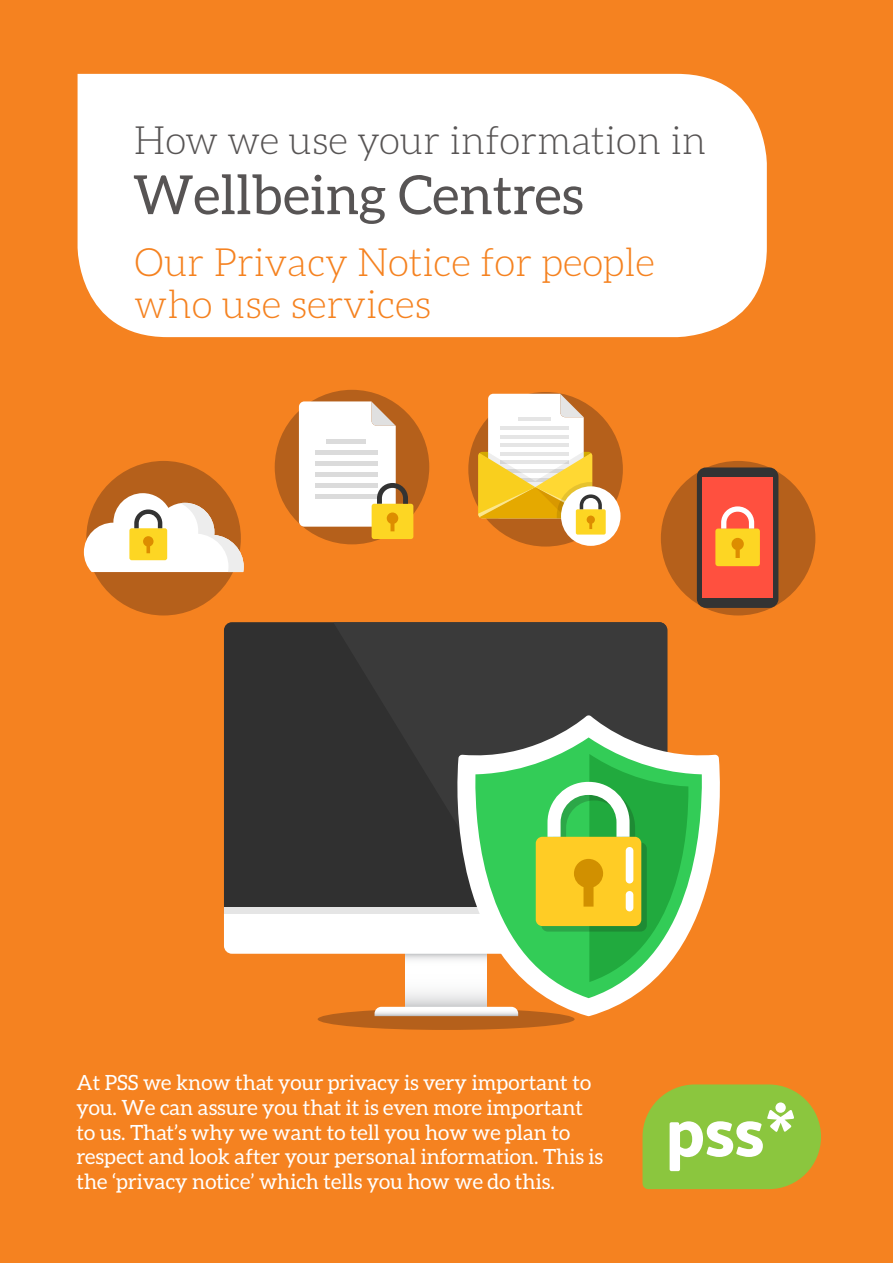
<style>
.page{position:relative;width:893px;height:1263px;background:#f58220}
.page>*{position:absolute;margin:0;border:0;box-sizing:border-box;transform-origin:0 0}
.t1{font:54px "Aleo";color:#575454}
.t2{font:300 39px/42px "Aleo";color:#f58220}
.t3{font:300 39px "Aleo";color:#575454}
.t4{font:21px/24.8px "Aleo";color:#fff}
</style>
<div class="page">
<div style="left:78px;top:74px;width:689px;height:263px;background:#fff"></div>
<svg style="left:642px;top:1084px;width:179px;height:105px;background:#a5c655"></svg>
<div style="left:775px;top:1102px;width:11px;height:11px;background:#fff;border-radius:50%"></div>
<div style="left:275px;top:390px;width:154px;height:154px;background:#b5601b;border-radius:50%"></div>
<div style="left:468px;top:392px;width:155px;height:155px;background:#b5601b;border-radius:50%"></div>
<div style="left:661px;top:461px;width:154px;height:154px;background:#b5601b;border-radius:50%"></div>
<div style="left:86px;top:461px;width:155px;height:154px;background:#b5601b;border-radius:50%"></div>
<svg style="left:318px;top:1008px;width:257px;height:22px;background:#b6611c"></svg>
<svg style="left:406px;top:982px;width:41px;height:25px"></svg>
<svg style="left:375px;top:1007px;width:72px;height:9px"></svg>
<div style="left:224px;top:622px;width:109px;height:132px;background:#303030"></div>
<svg style="left:333px;top:622px;width:334px;height:132px;background:#383838"></svg>
<svg style="left:447px;top:715px;width:273px;height:301px"></svg>
<svg style="left:475px;top:737px;width:227px;height:261px"></svg>
<svg style="left:224px;top:754px;width:465px;height:228px;background:#7c9865"></svg>
<div style="left:626px;top:891px;width:7px;height:20px;background:#fff;border-radius:4px"></div>
<div style="left:626px;top:847px;width:7px;height:36px;background:#fff;border-radius:4px"></div>
<svg style="left:84px;top:493px;width:160px;height:79px"></svg>
<div style="left:561px;top:486px;width:59px;height:60px;background:#fff;border-radius:50%"></div>
<div style="left:576px;top:509px;width:30px;height:26px;background:#fdd623;border-radius:2px"></div>
<svg style="left:478px;top:394px;width:124px;height:135px"></svg>
<div style="left:372px;top:504px;width:41px;height:35px;background:#fdd623;border-radius:3px"></div>
<svg style="left:299px;top:401px;width:109px;height:130px"></svg>
<div style="left:697px;top:467px;width:81px;height:141px;background:#333;border-radius:9px"></div>
<div style="left:702px;top:477px;width:71px;height:121px;background:#ff503f"></div>
<div style="left:715px;top:528px;width:45px;height:38px;background:#fdd623;border-radius:3px"></div>
<svg style="left:721px;top:506px;width:33px;height:22px"></svg>
<svg style="left:731px;top:538px;width:13px;height:20px"></svg>
<p class="t3" style="left:134px;top:119px;width:574px">How we use your information in</p>
<p class="t1" style="left:133px;top:164px;width:452px">Wellbeing Centres</p>
<p class="t2" style="left:135px;top:241px;width:522px">Our Privacy Notice for people who use services</p>
<p class="t4" style="left:77px;top:1070px;width:528px">At PSS we know that your privacy is very important to you. We can assure you that it is even more important to us. That’s why we want to tell you how we plan to respect and look after your personal information. This is the ‘privacy notice’ which tells you how we do this.</p>
</div>
